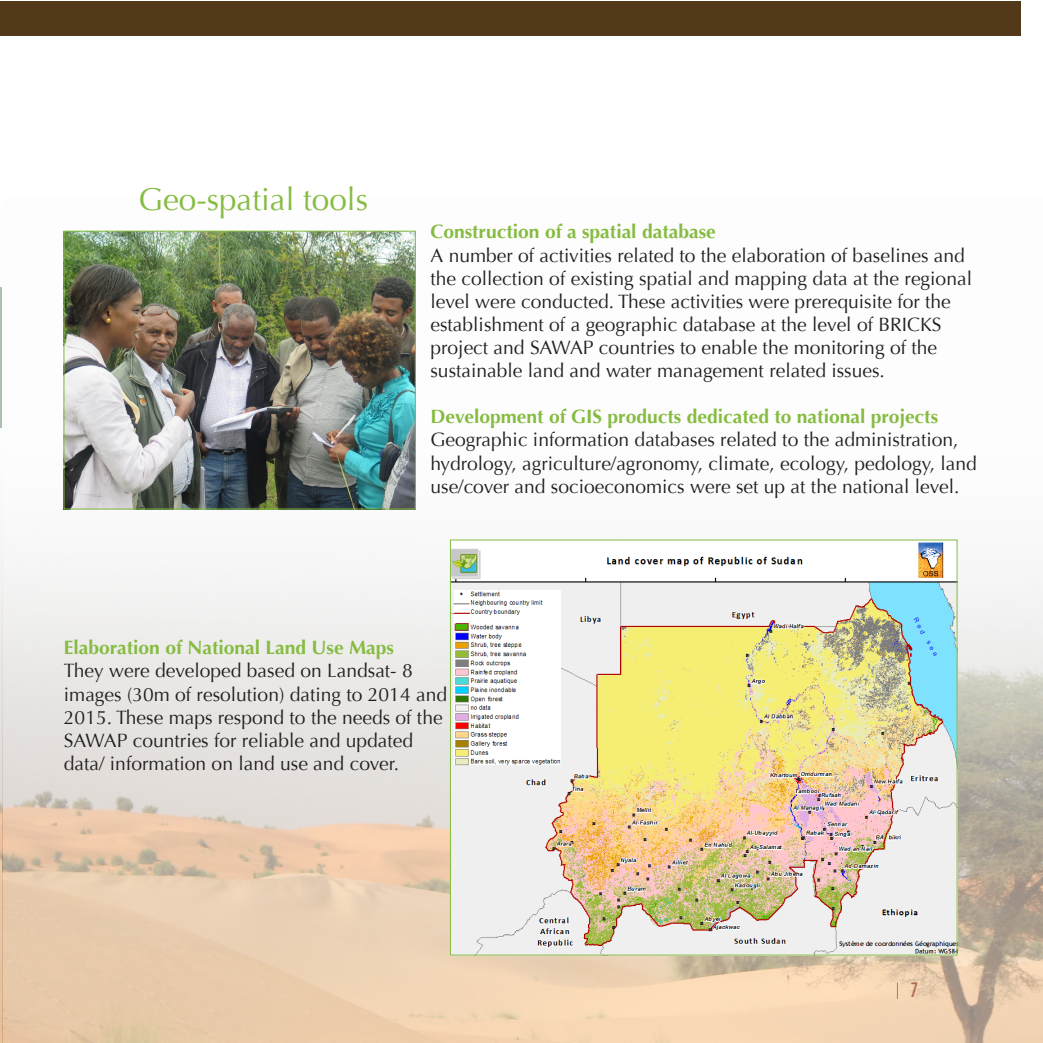
<style>
.page{position:relative;width:1043px;height:1043px;background:#fff}
.page>*{position:absolute;margin:0;border:0;box-sizing:border-box;transform-origin:0 0}
.t1{font:31.5px "Optima";color:#85bc40}
.t2{font:19.25px/23.1px "Optima";color:#231f20}
.t3{font:700 19.25px "Optima";color:#85bc40}
.t4{font:500 condensed 19.25px "Futura";color:#72182b}
</style>
<div class="page">
<img style="left:3px;top:230px;width:1040px;height:813px">
<div style="left:0;top:1px;width:1021px;height:35px;background:#523919"></div>
<hr style="left:0;top:287px;width:1px;height:141px;background:#004d15">
<img style="left:66px;top:233px;width:347px;height:274px">
<div style="left:64px;top:231px;width:351px;height:278px;border:1px solid #85bc40"></div>
<img style="left:452px;top:542px;width:503px;height:411px">
<p class="t1" style="left:139px;top:181px;width:231px">Geo-spatial tools</p>
<p class="t3" style="left:430px;top:221px;width:287px">Construction of a spatial database</p>
<p class="t2" style="left:430px;top:244px;width:543px">A number of activities related to the elaboration of baselines and the collection of existing spatial and mapping data at the regional level were conducted. These activities were prerequisite for the establishment of a geographic database at the level of BRICKS project and SAWAP countries to enable the monitoring of the sustainable land and water management related issues.</p>
<p class="t3" style="left:430px;top:405px;width:509px">Development of GIS products dedicated to national projects</p>
<p class="t2" style="left:430px;top:428px;width:548px">Geographic information databases related to the administration, hydrology, agriculture/agronomy, climate, ecology, pedology, land use/cover and socioeconomics were set up at the national level.</p>
<p class="t3" style="left:64px;top:636px;width:332px">Elaboration of National Land Use Maps</p>
<p class="t2" style="left:64px;top:659px;width:385px">They were developed based on Landsat- 8 images (30m of resolution) dating to 2014 and 2015. These maps respond to the needs of the SAWAP countries for reliable and updated data/ information on land use and cover.</p>
<p class="t4" style="left:910px;top:977px;width:9px">7</p>
</div>
